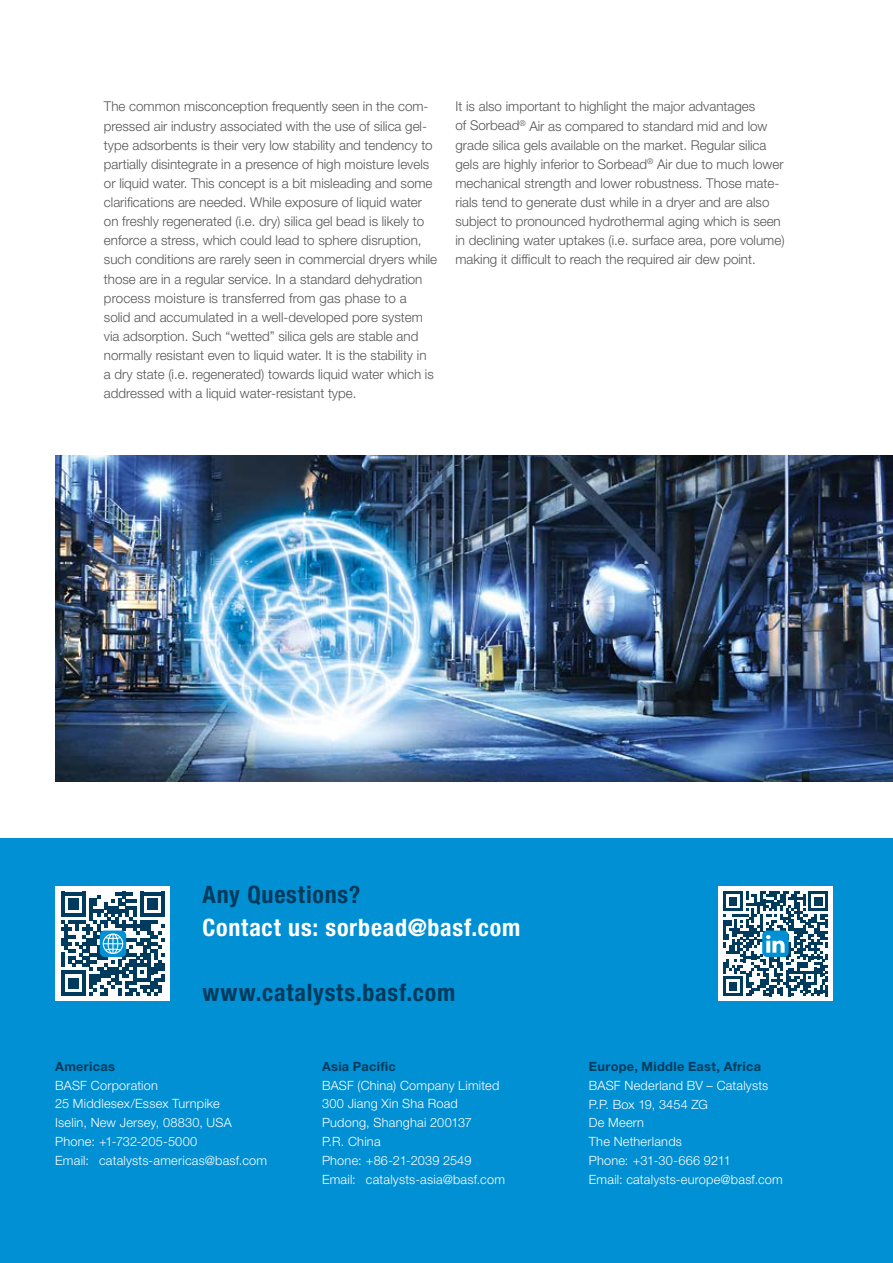
<style>
.page{position:relative;width:893px;height:1263px;background:#fff}
.page>*{position:absolute;margin:0;border:0;box-sizing:border-box;transform-origin:0 0}
.t1{font:700 condensed 24px "Helvetica Neue LT Std";letter-spacing:.035em;color:#003a5c}
.t2{font:700 condensed 24px "Helvetica Neue LT Std";letter-spacing:.035em;color:#fff}
.t3{font:300 13.5px/19.2px "Helvetica Neue LT Std";color:#565656}
.t4{font:300 12.75px/18.8px "Helvetica Neue LT Std";letter-spacing:.015em;color:#fff}
.t5{font:700 12.75px "Helvetica Neue LT Std";letter-spacing:.025em;color:#003a5c}
</style>
<div class="page">
<img style="left:55px;top:456px;width:838px;height:325px">
<div style="left:0;top:838px;width:893px;height:425px;background:#0090d3"></div>
<div style="left:55px;top:886px;width:115px;height:115px;background:#fff"></div>
<div style="left:718px;top:886px;width:115px;height:115px;background:#fff"></div>
<svg style="left:723px;top:891px;width:105px;height:105px"></svg>
<svg style="left:61px;top:892px;width:104px;height:104px"></svg>
<p class="t3" style="left:104px;top:97px;width:335px">The common misconception frequently seen in the com&shy;pressed air industry associated with the use of silica gel&shy;type adsorbents is their very low stability and tendency to partially disintegrate in a presence of high moisture levels or liquid water. This concept is a bit misleading and some clarifications are needed. While exposure of liquid water on freshly regenerated (i.e. dry) silica gel bead is likely to enforce a stress, which could lead to sphere disruption, such conditions are rarely seen in commercial dryers while those are in a regular service. In a standard dehydration process moisture is transferred from gas phase to a<br>solid and accumulated in a well-developed pore system via adsorption. Such “wetted” silica gels are stable and normally resistant even to liquid water. It is the stability in<br>a dry state (i.e. regenerated) towards liquid water which is addressed with a liquid water-resistant type.</p>
<p class="t3" style="left:455px;top:97px;width:331px">It is also important to highlight the major advantages<br>of Sorbead<sup>®</sup> Air as compared to standard mid and low grade silica gels available on the market. Regular silica gels are highly inferior to Sorbead<sup>®</sup> Air due to much lower mechanical strength and lower robustness. Those mate&shy;rials tend to generate dust while in a dryer and are also subject to pronounced hydrothermal aging which is seen in declining water uptakes (i.e. surface area, pore volume) making it difficult to reach the required air dew point.</p>
<h1 class="t1" style="left:202px;top:880px;width:159px">Any Questions?</h1>
<h1 class="t2" style="left:202px;top:913px;width:320px">Contact us: sorbead@basf.com</h1>
<h1 class="t1" style="left:202px;top:978px;width:254px">www.catalysts.basf.com</h1>
<p class="t5" style="left:55px;top:1058px;width:61px">Americas</p>
<p class="t4" style="left:55px;top:1075px;width:213px">BASF Corporation<br>25 Middlesex/Essex Turnpike<br>Iselin, New Jersey, 08830, USA<br>Phone: +1-732-205-5000<br>Email: catalysts-americas@basf.com</p>
<p class="t5" style="left:322px;top:1058px;width:75px">Asia Pacific</p>
<p class="t4" style="left:322px;top:1075px;width:184px">BASF (China) Company Limited<br>300 Jiang Xin Sha Road<br>Pudong, Shanghai 200137<br>P.R. China<br>Phone: +86-21-2039 2549<br>Email: catalysts-asia@basf.com</p>
<p class="t5" style="left:589px;top:1058px;width:174px">Europe, Middle East, Africa</p>
<p class="t4" style="left:589px;top:1075px;width:195px">BASF Nederland BV – Catalysts<br>P.P. Box 19, 3454 ZG<br>De Meern<br>The Netherlands<br>Phone: +31-30-666 9211<br>Email: catalysts-europe@basf.com</p>
</div>
